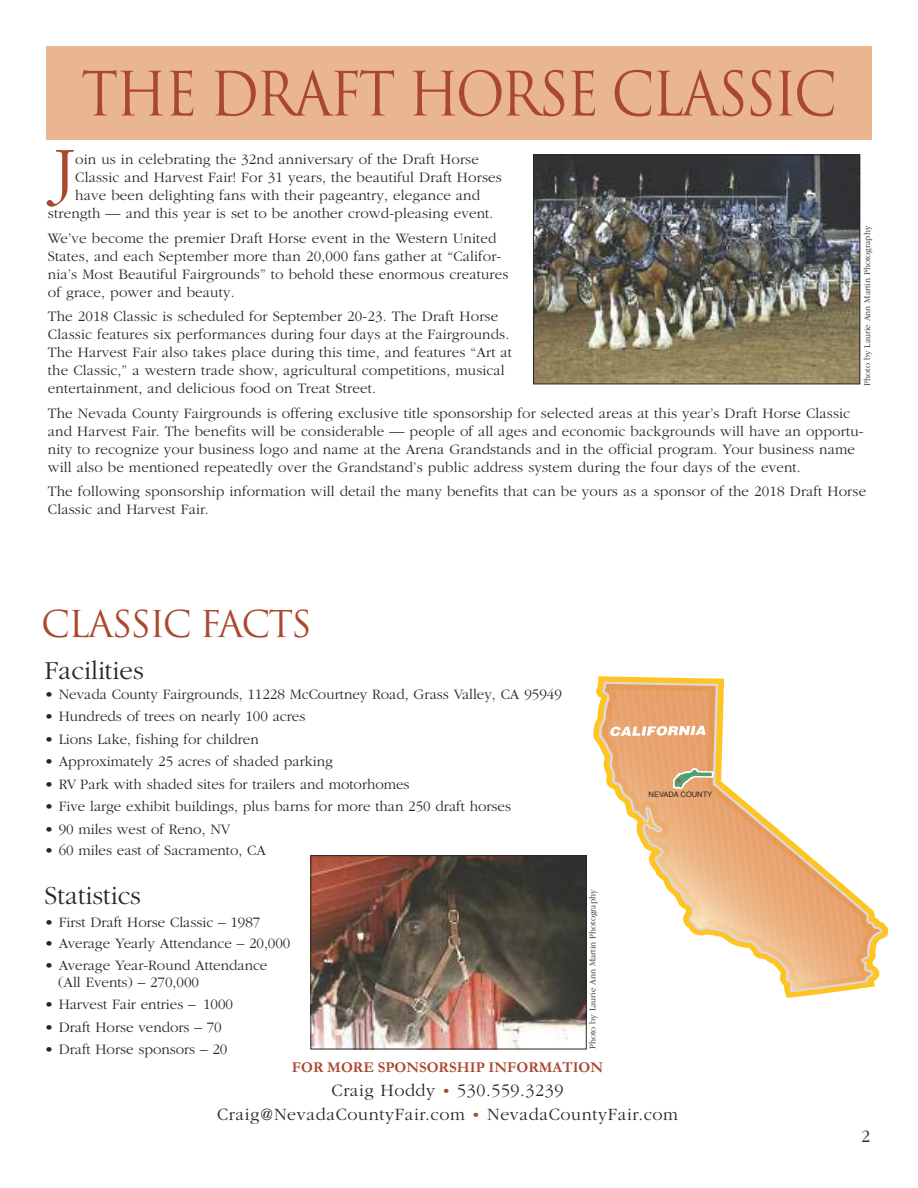
<style>
.page{position:relative;width:918px;height:1188px;background:#fff}
.page>*{position:absolute;margin:0;border:0;box-sizing:border-box;transform-origin:0 0}
.t1{font:300 69.15px "Garamond";color:#aa482f}
.t2{font:59.4px "Trajan";letter-spacing:-.05em;color:#aa482f;scale:.91 1}
.t3{font:36px "Trajan";letter-spacing:-.05em;color:#aa482f}
.t4{font:300 27px "Garamond";color:#272627}
.t5{font:300 18px/24px "Garamond";letter-spacing:.035em;color:#272627;text-align:center}
.t6{font:300 15px/18px "Garamond";letter-spacing:.01em;color:#272627}
.t7{font:700 15px "Garamond";color:#aa482f}
.t8{font:300 9px "Garamond";color:#272627}
.t9{font:7.5px "Helvetica";color:#272627}
.s1{font-size:13.5px;color:#aa482f}
</style>
<div class="page">
<img style="left:535px;top:156px;width:323px;height:226px">
<div style="left:533px;top:154px;width:327px;height:230px;border:1px solid #272627"></div>
<div style="left:46px;top:46px;width:826px;height:94px;background:#eab690"></div>
<svg style="left:597px;top:677px;width:288px;height:319px"></svg>
<img style="left:312px;top:857px;width:273px;height:190px">
<div style="left:310px;top:855px;width:277px;height:194px;border:1px solid #272627"></div>
<svg style="left:610px;top:697px;width:105px;height:93px;background:#e6aa7a"></svg>
<h2 class="t2" style="left:81px;top:60px;width:832px">THE DRAFT HORSE CLASSIC</h2>
<h1 class="t1" style="left:53px;top:129px;width:24px">J</h1>
<p class="t6" style="left:75px;top:150px;width:405px">oin us in celebrating the 32nd anniversary of the Draft Horse</p>
<p class="t6" style="left:75px;top:168px;width:428px">Classic and Harvest Fair! For 31 years, the beautiful Draft Horses</p>
<p class="t6" style="left:75px;top:186px;width:406px">have been delighting fans with their pageantry, elegance and</p>
<p class="t6" style="left:48px;top:204px;width:447px">strength — and this year is set to be another crowd-pleasing event.</p>
<p class="t6" style="left:48px;top:229px;width:462px">We’ve become the premier Draft Horse event in the Western United States, and each September more than 20,000 fans gather at “Califor&shy;nia’s Most Beautiful Fairgrounds” to behold these enormous creatures of grace, power and beauty.</p>
<p class="t6" style="left:48px;top:307px;width:466px">The 2018 Classic is scheduled for September 20-23. The Draft Horse Classic features six performances during four days at the Fairgrounds.<br>The Harvest Fair also takes place during this time, and features “Art at the Classic,” a western trade show, agricultural competitions, musical entertainment, and delicious food on Treat Street.</p>
<p class="t6" style="left:48px;top:404px;width:817px">The Nevada County Fairgrounds is offering exclusive title sponsorship for selected areas at this year’s Draft Horse Classic and Harvest Fair. The benefits will be considerable — people of all ages and economic backgrounds will have an opportu&shy;nity to recognize your business logo and name at the Arena Grandstands and in the official program. Your business name will also be mentioned repeatedly over the Grandstand’s public address system during the four days of the event.</p>
<p class="t6" style="left:48px;top:482px;width:820px">The following sponsorship information will detail the many benefits that can be yours as a sponsor of the 2018 Draft Horse<br>Classic and Harvest Fair.</p>
<p class="t8" style="left:862px;top:386px;width:161px;rotate:-90deg">Photo by Laurie Ann Martin Photography</p>
<h3 class="t3" style="left:41px;top:603px;width:272px">CLASSIC FACTS</h3>
<h3 class="t4" style="left:45px;top:653px;width:101px">Facilities</h3>
<p class="t6" style="left:45px;top:684px;width:519px">• Nevada County Fairgrounds, 11228 McCourtney Road, Grass Valley, CA 95949</p>
<p class="t6" style="left:45px;top:707px;width:262px">• Hundreds of trees on nearly 100 acres</p>
<p class="t6" style="left:45px;top:729px;width:216px">• Lions Lake, fishing for children</p>
<p class="t6" style="left:45px;top:752px;width:290px">• Approximately 25 acres of shaded parking</p>
<p class="t6" style="left:45px;top:774px;width:366px">• RV Park with shaded sites for trailers and motorhomes</p>
<p class="t6" style="left:45px;top:797px;width:468px">• Five large exhibit buildings, plus barns for more than 250 draft horses</p>
<p class="t6" style="left:45px;top:819px;width:187px">• 90 miles west of Reno, NV</p>
<p class="t6" style="left:45px;top:840px;width:223px">• 60 miles east of Sacramento, CA</p>
<h3 class="t4" style="left:45px;top:879px;width:98px">Statistics</h3>
<p class="t6" style="left:45px;top:912px;width:217px">• First Draft Horse Classic – 1987</p>
<p class="t6" style="left:45px;top:933px;width:247px">• Average Yearly Attendance – 20,000</p>
<p class="t6" style="left:58px;top:957px;width:211px;line-height:16.5px;text-indent:-14px">• Average Year-Round Attendance (All Events) – 270,000</p>
<p class="t6" style="left:45px;top:995px;width:190px">• Harvest Fair entries – 1000</p>
<p class="t6" style="left:45px;top:1017px;width:179px">• Draft Horse vendors – 70</p>
<p class="t6" style="left:45px;top:1040px;width:184px">• Draft Horse sponsors – 20</p>
<p class="t7" style="left:292px;top:1059px;width:313px">FOR MORE SPONSORSHIP INFORMATION</p>
<p class="t5" style="left:217px;top:1078px;width:462px">Craig Hoddy <span class="s1">•</span> 530.559.3239<br>Craig@NevadaCountyFair.com <span class="s1">•</span> NevadaCountyFair.com</p>
<p class="t9" style="left:649px;top:791px;width:65px">NEVADA COUNTY</p>
<p class="t8" style="left:587px;top:1049px;width:161px;rotate:-90deg">Photo by Laurie Ann Martin Photography</p>
<p class="t5" style="left:861px;top:1124px;width:10px">2</p>
</div>
